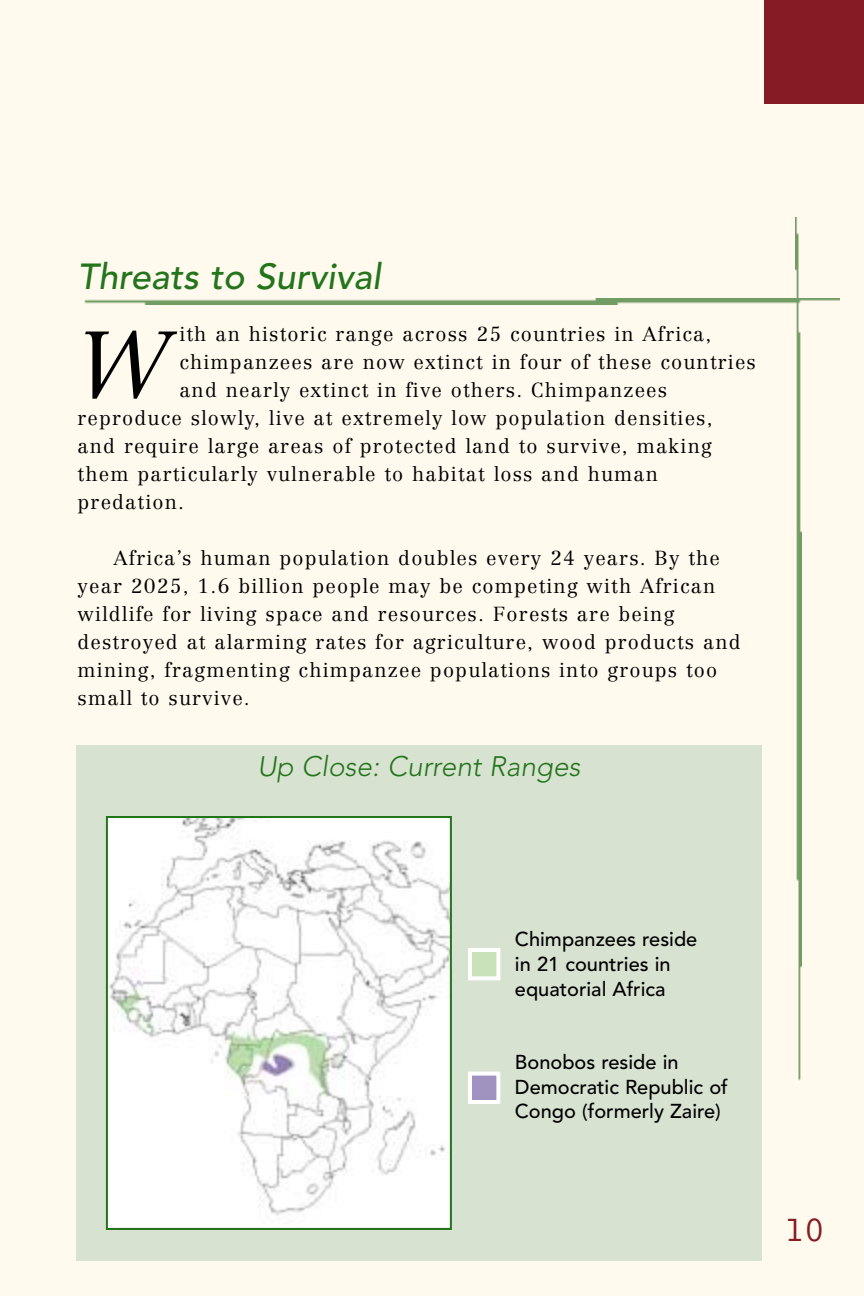
<style>
.page{position:relative;width:864px;height:1296px;background:#fff9ee}
.page>*{position:absolute;margin:0;border:0;box-sizing:border-box;transform-origin:0 0}
.t1{font:italic 300 92.2px "Centennial";color:#000}
.t2{font:italic 500 36px "Avenir";color:#23751b}
.t3{font:36px "Bell Gothic BT";color:#861b26}
.t4{font:italic 300 28px "Avenir";color:#23751b}
.t5{font:300 20px/28px "Centennial";letter-spacing:.06em;color:#000}
.t6{font:500 20px/25px "Avenir";color:#000}
</style>
<div class="page">
<img style="left:796px;top:217px;width:5px;height:864px">
<img style="left:84px;top:299px;width:755px;height:6px">
<div style="left:765px;top:0;width:99px;height:104px;background:#861b26"></div>
<div style="left:76px;top:746px;width:686px;height:515px;background:#d8e2d1"></div>
<img style="left:109px;top:819px;width:340px;height:408px">
<div style="left:106px;top:816px;width:346px;height:414px;border:2px solid #23751b"></div>
<div style="left:470px;top:1074px;width:28px;height:28px;background:#a093c2"></div>
<div style="left:468px;top:1072px;width:32px;height:32px;border:4px solid #fff"></div>
<div style="left:470px;top:950px;width:28px;height:28px;background:#c9e2b9"></div>
<div style="left:468px;top:948px;width:32px;height:32px;border:4px solid #fff"></div>
<h2 class="t2" style="left:78px;top:261px;width:305px">Threats to Survival</h2>
<h1 class="t1" style="left:78px;top:327px;width:90px">W</h1>
<p class="t5" style="left:179px;top:322px;width:534px">ith an historic range across 25 countries in Africa,</p>
<p class="t5" style="left:179px;top:350px;width:578px">chimpanzees are now extinct in four of these countries</p>
<p class="t5" style="left:179px;top:378px;width:489px">and nearly extinct in five others. Chimpanzees</p>
<p class="t5" style="left:78px;top:406px;width:637px">reproduce slowly, live at extremely low population densities,</p>
<p class="t5" style="left:78px;top:434px;width:636px">and require large areas of protected land to survive, making</p>
<p class="t5" style="left:78px;top:462px;width:582px">them particularly vulnerable to habitat loss and human</p>
<p class="t5" style="left:78px;top:490px;width:108px">predation.</p>
<p class="t5" style="left:78px;top:546px;width:665px;text-indent:36px">Africa’s human population doubles every 24 years. By the year 2025, 1.6 billion people may be competing with African wildlife for living space and resources. Forests are being destroyed at alarming rates for agriculture, wood products and mining, fragmenting chimpanzee populations into groups too small to survive.</p>
<h3 class="t4" style="left:257px;top:755px;width:325px">Up Close: Current Ranges</h3>
<p class="t6" style="left:515px;top:929px;width:184px">Chimpanzees reside in 21 countries in equatorial Africa</p>
<p class="t6" style="left:515px;top:1051px;width:214px">Bonobos reside in<br>Democratic Republic of<br>Congo (formerly Zaire)</p>
<h2 class="t3" style="left:784px;top:1216px;width:42px">10</h2>
</div>
